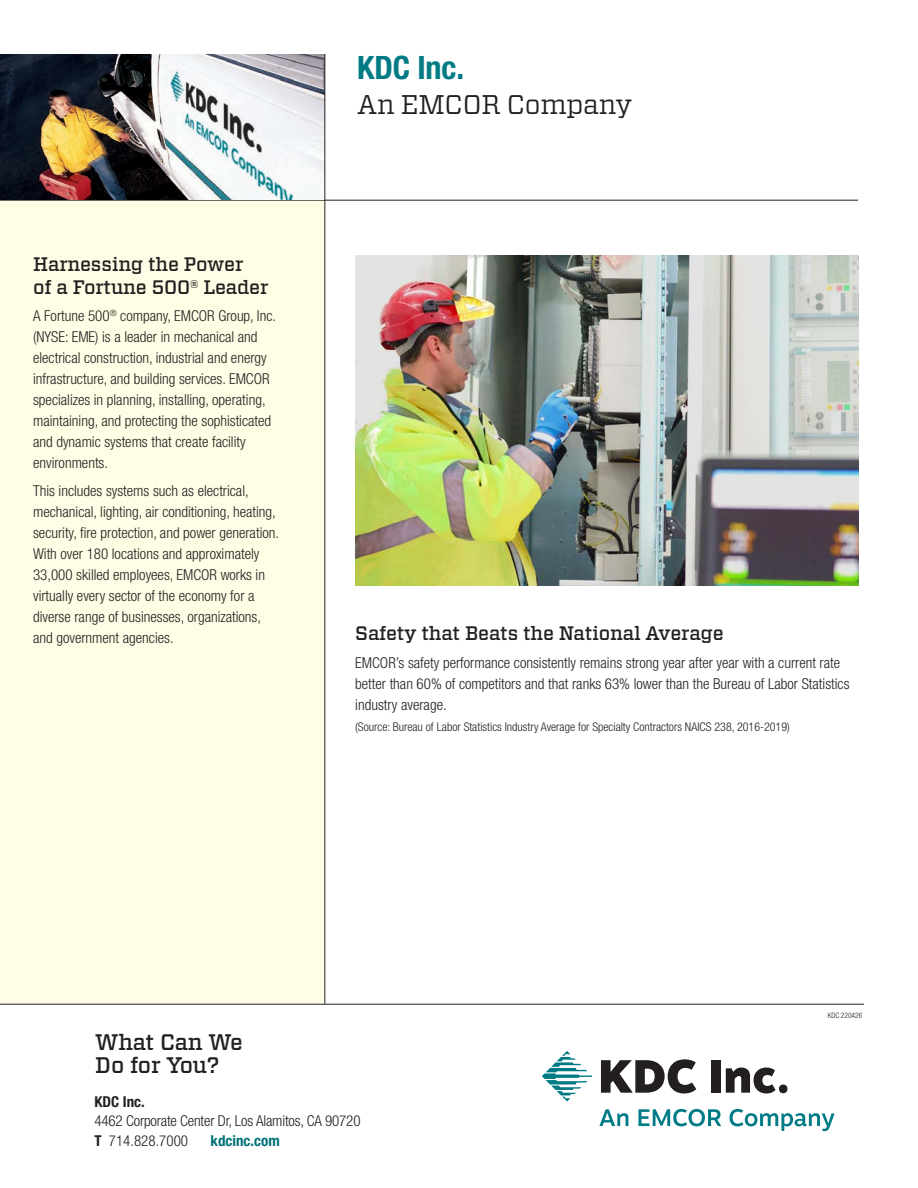
<style>
.page{position:relative;width:918px;height:1188px;background:#fff}
.page>*{position:absolute;margin:0;border:0;box-sizing:border-box;transform-origin:0 0}
.t1{font:700 condensed 32.25px "Helvetica Neue";letter-spacing:-.005em;color:#007b85}
.t2{font:27px "Vitesse";letter-spacing:-.01em;color:#231f20}
.t3{font:500 22.5px/22.5px "Vitesse";letter-spacing:-.01em;color:#231f20}
.t4{font:500 19.5px/22.5px "Vitesse";letter-spacing:-.01em;color:#231f20}
.t5{font:300 condensed 15px/21px "Helvetica Neue";color:#231f20}
.t6{font:700 condensed 15px "Helvetica Neue";color:#007078}
.t7{font:700 condensed 15px "Helvetica Neue";color:#231f20}
.t8{font:300 condensed 12px "Helvetica Neue";color:#231f20}
.t9{font:300 condensed 7.5px "Helvetica Neue";letter-spacing:-.005em;color:#231f20}
.s1{font-weight:700}
</style>
<div class="page">
<div style="left:0;top:199px;width:324px;height:805px;background:#fffde5"></div>
<hr style="left:0;top:200px;width:858px;height:1px;background:#231f20">
<img style="left:0;top:55px;width:324px;height:145px">
<img style="left:356px;top:256px;width:502px;height:329px">
<hr style="left:0;top:1004px;width:864px;height:1px;background:#231f20">
<hr style="left:324px;top:54px;width:1px;height:950px;background:#231f20">
<svg style="left:601px;top:1059px;width:95px;height:35px"></svg>
<div style="left:711px;top:1060px;width:10px;height:33px;background:#231f20"></div>
<svg style="left:726px;top:1068px;width:61px;height:26px"></svg>
<svg style="left:599px;top:1109px;width:29px;height:17px"></svg>
<svg style="left:638px;top:1109px;width:83px;height:17px"></svg>
<svg style="left:730px;top:1109px;width:105px;height:22px"></svg>
<svg style="left:542px;top:1051px;width:50px;height:51px"></svg>
<h3 class="t4" style="left:33px;top:253px;width:237px">Harnessing the Power<br>of a Fortune 500® Leader</h3>
<p class="t5" style="left:33px;top:306px;width:244px">A Fortune 500<sup>®</sup> company, EMCOR Group, Inc. (NYSE: EME) is a leader in mechanical and electrical construction, industrial and energy infrastructure, and building services. EMCOR specializes in planning, installing, operating, maintaining, and protecting the sophisticated and dynamic systems that create facility environments.</p>
<p class="t5" style="left:33px;top:480px;width:247px">This includes systems such as electrical, mechanical, lighting, air conditioning, heating, security, fire protection, and power generation.<br>With over 180 locations and approximately 33,000 skilled employees, EMCOR works in virtually every sector of the economy for a diverse range of businesses, organizations, and government agencies.</p>
<h1 class="t1" style="left:357px;top:48px;width:108px">KDC Inc.</h1>
<h2 class="t2" style="left:357px;top:86px;width:277px">An EMCOR Company</h2>
<h3 class="t4" style="left:355px;top:622px;width:370px">Safety that Beats the National Average</h3>
<p class="t5" style="left:355px;top:652px;width:496px">EMCOR’s safety performance consistently remains strong year after year with a current rate better than 60% of competitors and that ranks 63% lower than the Bureau of Labor Statistics industry average.</p>
<p class="t8" style="left:355px;top:719px;width:436px">(Source: Bureau of Labor Statistics Industry Average for Specialty Contractors NAICS 238, 2016-2019)</p>
<h3 class="t3" style="left:95px;top:1032px;width:149px">What Can We<br>Do for You?</h3>
<p class="t9" style="left:828px;top:1011px;width:36px">KDC 220426</p>
<p class="t7" style="left:94px;top:1092px;width:52px">KDC Inc.</p>
<p class="t5" style="left:94px;top:1111px;width:268px;line-height:19.5px">4462 Corporate Center Dr, Los Alamitos, CA 90720<br><span class="s1">T</span> 714.828.7000</p>
<p class="t6" style="left:211px;top:1131px;width:71px">kdcinc.com</p>
</div>
